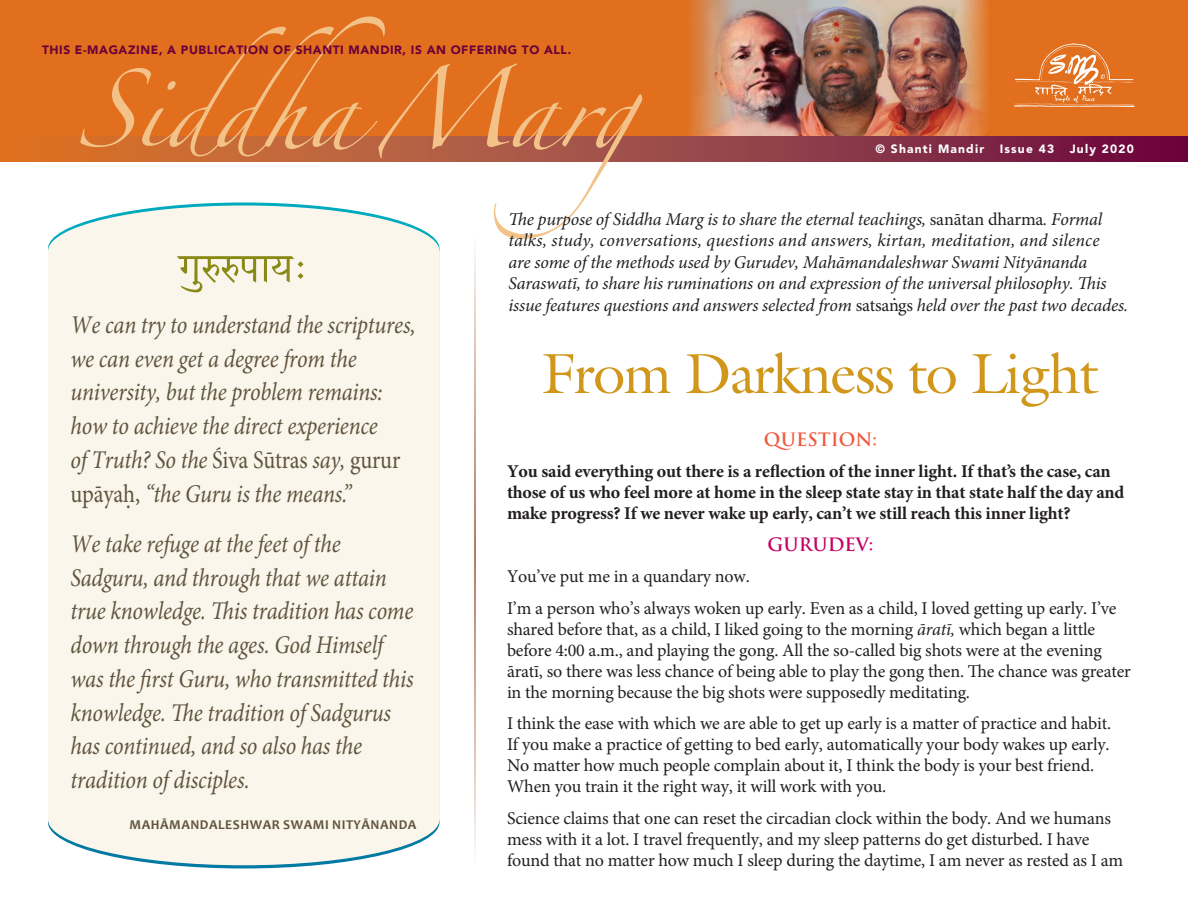
<style>
.page{position:relative;width:1188px;height:918px;background:#fff}
.page>*{position:absolute;margin:0;border:0;box-sizing:border-box;transform-origin:0 0}
.t1{font:57px "Galliard";letter-spacing:-.025em;color:#d0971a}
.t2{font:54px "SHREE DEV7";color:#898a16}
.t3{font:italic 25.5px/33.8px "Minion Pro";letter-spacing:-.01em;color:#60543e;scale:.88 1}
.t4{font:18px/21px "Minion Pro";letter-spacing:-.01em;color:#231f20}
.t5{font:italic 18px/21.6px "Minion Pro";letter-spacing:-.01em;color:#231f20}
.t6{font:700 18px/21px "Minion Pro";letter-spacing:-.01em;color:#231f20}
.t7{font:700 18px "Trajan";color:#f0593e}
.t8{font:700 18px "Trajan";color:#c60265}
.t9{font:700 13.5px "Candara";letter-spacing:.04em;color:#60543e}
.t10{font:900 12px "Avenir";letter-spacing:.05em;color:#6a0039}
.t11{font:900 12px "Avenir";letter-spacing:.1em;color:#fff}
.s1{font-style:normal}
.s2{font-style:italic}
</style>
<div class="page">
<svg style="left:48px;top:776px;width:392px;height:92px"></svg>
<img style="left:0;top:0;width:1188px;height:136px">
<svg style="left:0;top:136px;width:1188px;height:26px;background:#8e3440"></svg>
<svg style="left:1014px;top:44px;width:121px;height:63px;background:#e5843f"></svg>
<div style="left:48px;top:252px;width:391px;height:567px;background:#faf6eb"></div>
<div style="left:48px;top:206px;width:392px;height:91px;background:#faf6eb;border-radius:50%"></div>
<div style="left:48px;top:774px;width:392px;height:91px;background:#faf6eb;border-radius:50%"></div>
<svg style="left:80px;top:16px;width:562px;height:223px"></svg>
<svg style="left:475px;top:237px;width:1px;height:616px"></svg>
<p class="t10" style="left:42px;top:43px;width:531px">THIS E-MAGAZINE, A PUBLICATION OF SHANTI MANDIR, IS AN OFFERING TO ALL.</p>
<p class="t11" style="left:875px;top:142px;width:110px">© Shanti Mandir</p>
<p class="t11" style="left:1000px;top:142px;width:56px">Issue 43</p>
<p class="t11" style="left:1070px;top:142px;width:66px">July 2020</p>
<p class="t2" style="left:180px;top:239px;width:129px">Jwéénm`…</p>
<p class="t3" style="left:70px;top:308px;width:394px">We can try to understand the scriptures, we can even get a degree from the university, but the problem remains: how to achieve the direct experience<br>of Truth? So the <span class="s1">Śiva Sūtras</span> say, <span class="s1">gurur upāyah. ,</span> “the Guru is the means.”</p>
<p class="t3" style="left:70px;top:527px;width:391px">We take refuge at the feet of the Sadguru, and through that we attain true knowledge. This tradition has come down through the ages. God Himself was the first Guru, who transmitted this knowledge. The tradition of Sadgurus has continued, and so also has the tradition of disciples.</p>
<p class="t9" style="left:130px;top:816px;width:288px">MAHĀMANDALESHWAR SWAMI NITYĀNANDA</p>
<p class="t5" style="left:508px;top:208px;width:621px">The purpose of Siddha Marg is to share the eternal teachings, <span class="s1">sanātan dharma</span>. Formal talks, study, conversations, questions and answers, kirtan, meditation, and silence<br>are some of the methods used by Gurudev, Mahāmandaleshwar Swami Nityānanda Saraswatī, to share his ruminations on and expression of the universal philosophy. This issue features questions and answers selected from <span class="s1">satsangs</span> held over the past two decades.</p>
<p class="t4" style="left:892px;top:284px;width:6px">.</p>
<p class="t1" style="left:542px;top:337px;width:558px">From Darkness to Light</p>
<p class="t7" style="left:764px;top:428px;width:115px">QUESTION:</p>
<p class="t6" style="left:507px;top:461px;width:619px">You said everything out there is a reflection of the inner light. If that’s the case, can those of us who feel more at home in the sleep state stay in that state half the day and make progress? If we never wake up early, can’t we still reach this inner light?</p>
<p class="t8" style="left:768px;top:533px;width:107px">GURUDEV:</p>
<p class="t4" style="left:507px;top:566px;width:244px">You’ve put me in a quandary now.</p>
<p class="t4" style="left:507px;top:597px;width:625px">I’m a person who’s always woken up early. Even as a child, I loved getting up early. I’ve shared before that, as a child, I liked going to the morning <span class="s2">āratī,</span> which began a little before 4:00 a.m., and playing the gong. All the so-called big shots were at the evening āratī, so there was less chance of being able to play the gong then. The chance was greater in the morning because the big shots were supposedly meditating.</p>
<p class="t4" style="left:507px;top:713px;width:606px">I think the ease with which we are able to get up early is a matter of practice and habit.<br>If you make a practice of getting to bed early, automatically your body wakes up early.<br>No matter how much people complain about it, I think the body is your best friend.<br>When you train it the right way, it will work with you.</p>
<p class="t4" style="left:507px;top:807px;width:618px">Science claims that one can reset the circadian clock within the body. And we humans mess with it a lot. I travel frequently, and my sleep patterns do get disturbed. I have found that no matter how much I sleep during the daytime, I am never as rested as I am</p>
</div>
